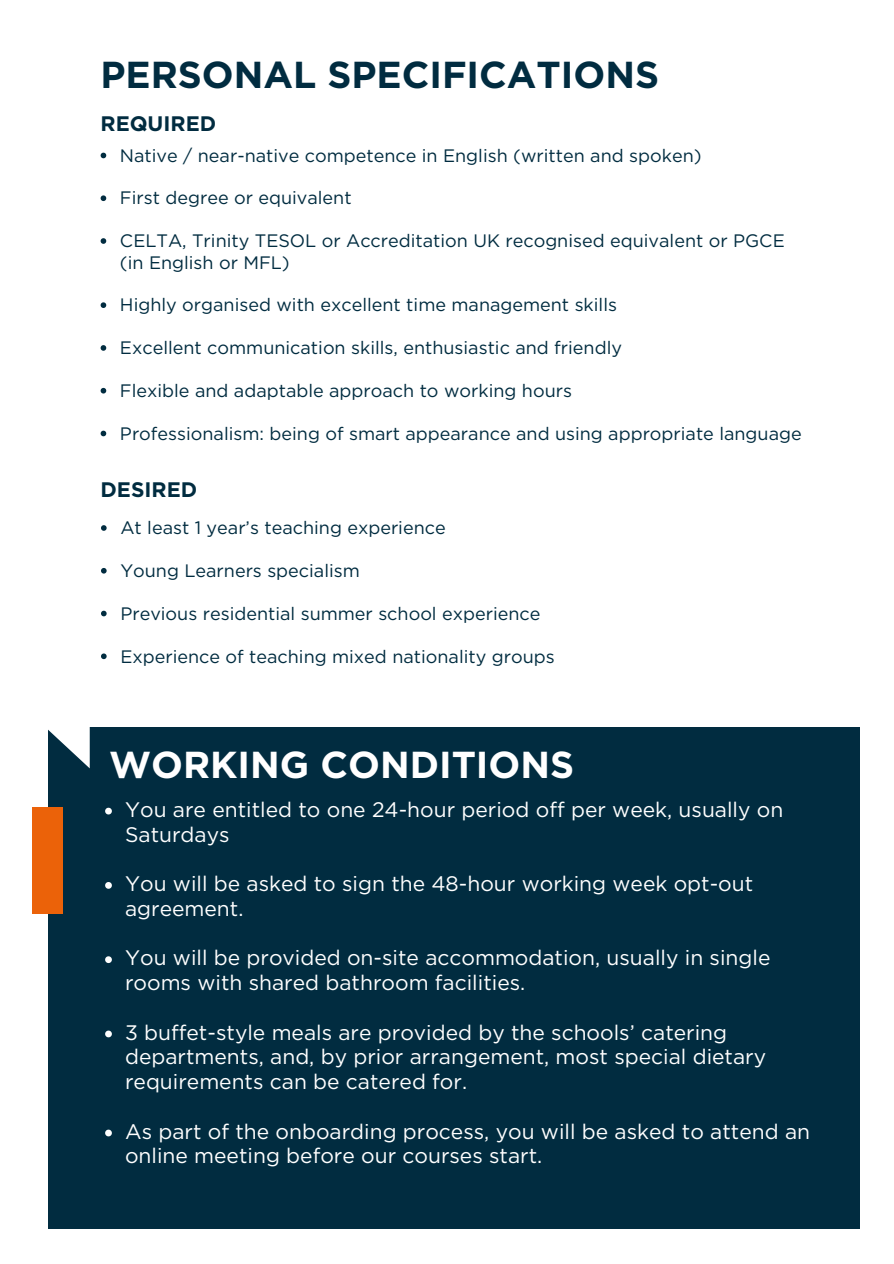
<style>
.page{position:relative;width:894px;height:1264px;background:#fff}
.page>*{position:absolute;margin:0;border:0;box-sizing:border-box;transform-origin:0 0}
.t1{font:700 37.5px "Gotham";color:#012c40}
.t2{font:700 37.5px "Gotham";color:#fff}
.t3{font:21px/24.8px "Gotham";color:#fff}
.t4{font:700 21px "Gotham";color:#012c40}
.t5{font:18px/21.3px "Gotham";color:#012c40}
</style>
<div class="page">
<svg style="left:101px;top:153px;width:5px;height:5px"></svg>
<svg style="left:101px;top:195px;width:5px;height:6px"></svg>
<svg style="left:101px;top:238px;width:5px;height:6px"></svg>
<svg style="left:101px;top:302px;width:5px;height:6px"></svg>
<svg style="left:101px;top:345px;width:5px;height:6px"></svg>
<svg style="left:101px;top:388px;width:5px;height:5px"></svg>
<svg style="left:101px;top:430px;width:5px;height:6px"></svg>
<div style="left:48px;top:727px;width:811px;height:501px;background:#012c40"></div>
<svg style="left:48px;top:727px;width:42px;height:41px"></svg>
<div style="left:33px;top:807px;width:30px;height:106px;background:#eb6209"></div>
<svg style="left:105px;top:807px;width:7px;height:7px"></svg>
<svg style="left:105px;top:882px;width:7px;height:6px"></svg>
<svg style="left:105px;top:956px;width:7px;height:7px"></svg>
<svg style="left:105px;top:1030px;width:7px;height:7px"></svg>
<svg style="left:105px;top:1129px;width:7px;height:7px"></svg>
<svg style="left:101px;top:525px;width:6px;height:6px"></svg>
<svg style="left:101px;top:568px;width:6px;height:5px"></svg>
<svg style="left:101px;top:610px;width:6px;height:6px"></svg>
<svg style="left:101px;top:653px;width:6px;height:6px"></svg>
<h1 class="t1" style="left:100px;top:52px;width:560px">PERSONAL SPECIFICATIONS</h1>
<h1 class="t4" style="left:100px;top:114px;width:117px">REQUIRED</h1>
<p class="t5" style="left:120px;top:144px;width:583px">Native / near-native competence in English (written and spoken)</p>
<p class="t5" style="left:120px;top:187px;width:233px">First degree or equivalent</p>
<p class="t5" style="left:120px;top:230px;width:666px">CELTA, Trinity TESOL or Accreditation UK recognised equivalent or PGCE (in English or MFL)</p>
<p class="t5" style="left:120px;top:294px;width:498px">Highly organised with excellent time management skills</p>
<p class="t5" style="left:120px;top:337px;width:503px">Excellent communication skills, enthusiastic and friendly</p>
<p class="t5" style="left:120px;top:380px;width:453px">Flexible and adaptable approach to working hours</p>
<p class="t5" style="left:120px;top:422px;width:683px">Professionalism: being of smart appearance and using appropriate language</p>
<p class="t4" style="left:100px;top:480px;width:98px">DESIRED</p>
<p class="t5" style="left:120px;top:517px;width:327px">At least 1 year’s teaching experience</p>
<p class="t5" style="left:120px;top:560px;width:241px">Young Learners specialism</p>
<p class="t5" style="left:120px;top:602px;width:421px">Previous residential summer school experience</p>
<p class="t5" style="left:120px;top:645px;width:436px">Experience of teaching mixed nationality groups</p>
<h2 class="t2" style="left:109px;top:742px;width:466px">WORKING CONDITIONS</h2>
<h2 class="t3" style="left:125px;top:796px;width:659px">You are entitled to one 24-hour period off per week, usually on<br>Saturdays</h2>
<p class="t3" style="left:125px;top:871px;width:629px">You will be asked to sign the 48-hour working week opt-out agreement.</p>
<p class="t3" style="left:125px;top:945px;width:646px">You will be provided on-site accommodation, usually in single rooms with shared bathroom facilities.</p>
<p class="t3" style="left:125px;top:1019px;width:642px">3 buffet-style meals are provided by the schools’ catering departments, and, by prior arrangement, most special dietary requirements can be catered for.</p>
<p class="t3" style="left:125px;top:1118px;width:686px">As part of the onboarding process, you will be asked to attend an online meeting before our courses start.</p>
</div>
